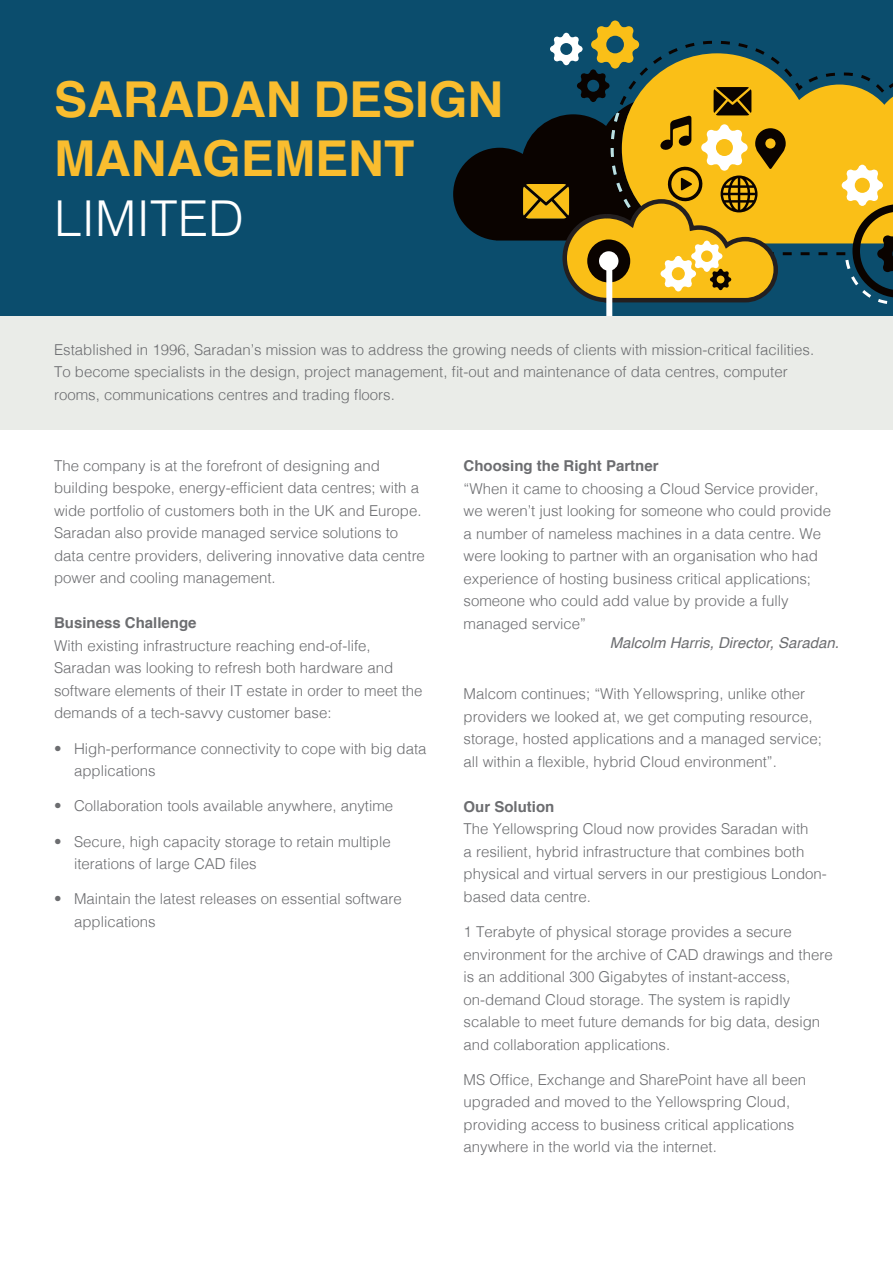
<style>
.page{position:relative;width:893px;height:1263px;background:#fff}
.page>*{position:absolute;margin:0;border:0;box-sizing:border-box;transform-origin:0 0}
.t1{font:700 49.5px/59.4px "Helvetica";color:#f9bd2f}
.t2{font:300 15px/22.5px "Helvetica";color:#6c6d70}
.t3{font:700 15px "Helvetica";color:#6c6d70}
.t4{font:italic 15px "Helvetica";color:#6c6d70}
.s1{font-weight:300;color:#fff}
</style>
<div class="page">
<div style="left:0;top:0;width:893px;height:316px;background:#0b4d6d"></div>
<svg style="left:786px;top:68px;width:107px;height:176px;fill:#fabf17"></svg>
<svg style="left:453px;top:21px;width:333px;height:295px"></svg>
<svg style="left:842px;top:152px;width:51px;height:152px"></svg>
<div style="left:0;top:316px;width:893px;height:113px;background:#eaece8"></div>
<p class="t1" style="left:54px;top:70px;width:451px">SARADAN DESIGN<br>MANAGEMENT<br><span class="s1">LIMITED</span></p>
<p class="t2" style="left:54px;top:337px;width:762px">Established in 1996, Saradan’s mission was to address the growing needs of clients with mission-critical facilities.</p>
<p class="t2" style="left:54px;top:359px;width:735px">To become specialists in the design, project management, fit-out and maintenance of data centres, computer</p>
<p class="t2" style="left:54px;top:382px;width:342px">rooms, communications centres and trading floors.</p>
<p class="t2" style="left:54px;top:453px;width:372px">The company is at the forefront of designing and building bespoke, energy-efficient data centres; with a wide portfolio of customers both in the UK and Europe.<br>Saradan also provide managed service solutions to data centre providers, delivering innovative data centre power and cooling management.</p>
<p class="t3" style="left:54px;top:611px;width:144px">Business Challenge</p>
<p class="t2" style="left:54px;top:633px;width:370px">With existing infrastructure reaching end-of-life, Saradan was looking to refresh both hardware and software elements of their IT estate in order to meet the demands of a tech-savvy customer base:</p>
<p class="t2" style="left:74px;top:736px;width:354px;text-indent:-20px">• High-performance connectivity to cope with big data applications</p>
<p class="t2" style="left:54px;top:794px;width:341px">• Collaboration tools available anywhere, anytime</p>
<p class="t2" style="left:74px;top:829px;width:318px;text-indent:-20px">• Secure, high capacity storage to retain multiple iterations of large CAD files</p>
<p class="t2" style="left:74px;top:887px;width:329px;text-indent:-20px">• Maintain the latest releases on essential software applications</p>
<p class="t3" style="left:463px;top:454px;width:197px">Choosing the Right Partner</p>
<p class="t2" style="left:463px;top:476px;width:369px">“When it came to choosing a Cloud Service provider, we weren’t just looking for someone who could provide a number of nameless machines in a data centre. We were looking to partner with an organisation who had experience of hosting business critical applications; someone who could add value by provide a fully managed service”</p>
<p class="t4" style="left:610px;top:630px;width:231px">Malcolm Harris, Director, Saradan.</p>
<p class="t2" style="left:463px;top:682px;width:360px">Malcom continues; “With Yellowspring, unlike other providers we looked at, we get computing resource, storage, hosted applications and a managed service; all within a flexible, hybrid Cloud environment”.</p>
<p class="t3" style="left:463px;top:794px;width:92px">Our Solution</p>
<p class="t2" style="left:463px;top:817px;width:365px">The Yellowspring Cloud now provides Saradan with<br>a resilient, hybrid infrastructure that combines both physical and virtual servers in our prestigious London&shy;based data centre.</p>
<p class="t2" style="left:463px;top:919px;width:330px">1 Terabyte of physical storage provides a secure</p>
<p class="t2" style="left:463px;top:942px;width:371px">environment for the archive of CAD drawings and there</p>
<p class="t2" style="left:463px;top:964px;width:328px">is an additional 300 Gigabytes of instant-access,</p>
<p class="t2" style="left:463px;top:987px;width:328px">on-demand Cloud storage. The system is rapidly</p>
<p class="t2" style="left:463px;top:1009px;width:358px">scalable to meet future demands for big data, design and collaboration applications.</p>
<p class="t2" style="left:463px;top:1067px;width:344px">MS Office, Exchange and SharePoint have all been</p>
<p class="t2" style="left:463px;top:1090px;width:332px">upgraded and moved to the Yellowspring Cloud, providing access to business critical applications anywhere in the world via the internet.</p>
</div>
